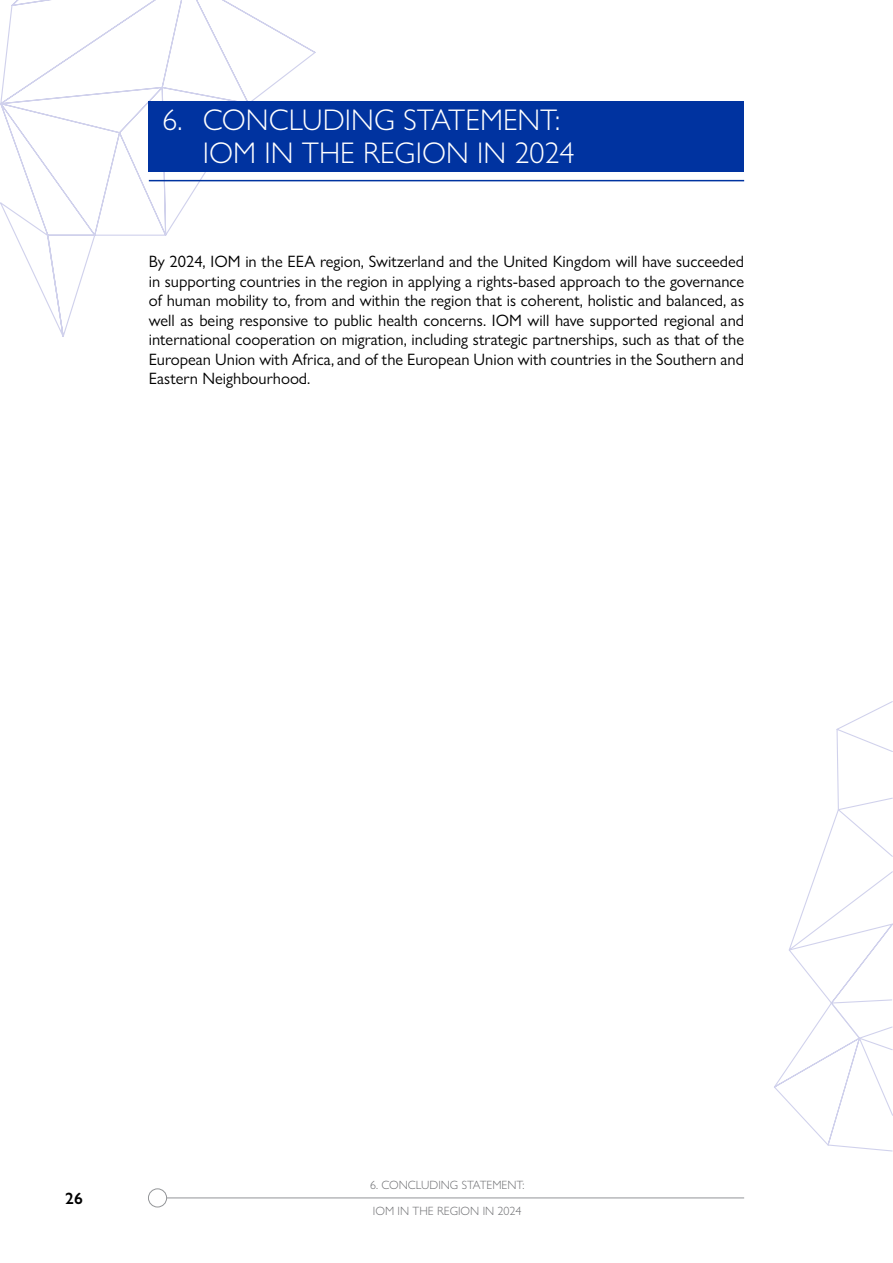
<style>
.page{position:relative;width:893px;height:1263px;background:#fff}
.page>*{position:absolute;margin:0;border:0;box-sizing:border-box;transform-origin:0 0}
.Chapter_Headings{font:300 30px/33px "Gill Sans Nova";color:#fff}
.Body_text{font:16.5px/19.5px "Gill Sans Nova";color:#000;text-align:justify}
.t1{font:600 16.5px "Gill Sans Nova";color:#000}
.t2{font:300 12px "Gill Sans Nova";color:#6d6e71}
</style>
<div class="page">
<div style="left:148px;top:1188px;width:19px;height:19px;border:1px solid #939598;border-radius:50%"></div>
<hr style="left:167px;top:1197px;width:577px;height:1px;background:#939598">
<svg style="left:0;top:0;width:317px;height:337px"></svg>
<svg style="left:774px;top:701px;width:119px;height:451px"></svg>
<svg style="left:829px;top:999px;width:64px;height:40px"></svg>
<svg style="left:787px;top:808px;width:106px;height:145px"></svg>
<div style="left:149px;top:101px;width:595px;height:70px;background:#0033a0"></div>
<hr style="left:149px;top:180px;width:595px;height:1px;background:#0033a0">
<p class="Chapter_Headings" style="left:203px;top:103px;width:373px;text-indent:-40px">6. CONCLUDING STATEMENT:<br>IOM IN THE REGION IN 2024</p>
<p class="Body_text" style="left:149px;top:252px;width:597px">By 2024, IOM in the EEA region, Switzerland and the United Kingdom will have succeeded in supporting countries in the region in applying a rights-based approach to the governance of human mobility to, from and within the region that is coherent, holistic and balanced, as well as being responsive to public health concerns. IOM will have supported regional and international cooperation on migration, including strategic partnerships, such as that of the European Union with Africa, and of the European Union with countries in the Southern and Eastern Neighbourhood.</p>
<p class="t1" style="left:65px;top:1188px;width:19px">26</p>
<p class="t2" style="left:370px;top:1177px;width:156px">6. CONCLUDING STATEMENT:</p>
<p class="t2" style="left:373px;top:1204px;width:150px">IOM IN THE REGION IN 2024</p>
</div>
